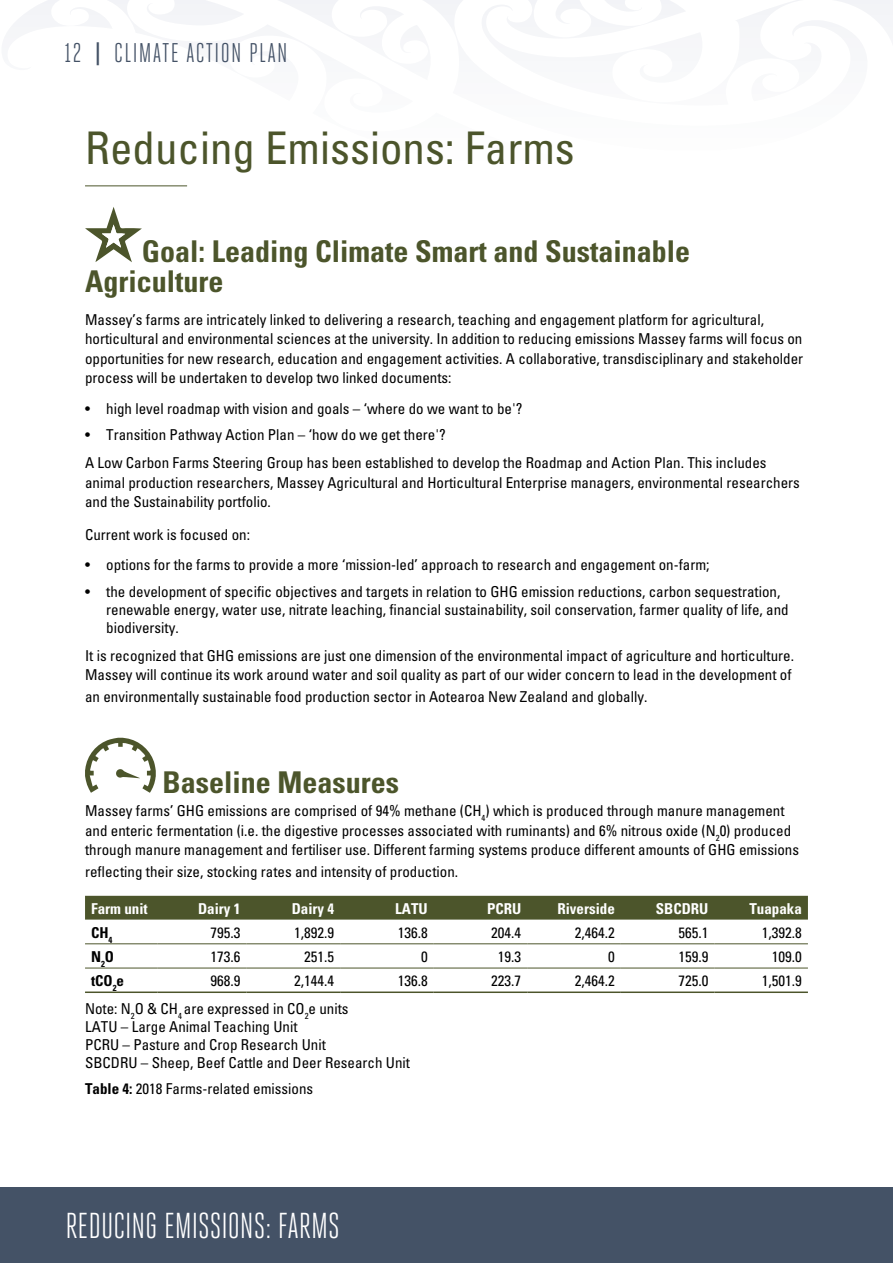
<style>
.page{position:relative;width:893px;height:1263px;background:#fff}
.page>*{position:absolute;margin:0;border:0;box-sizing:border-box;transform-origin:0 0}
.Title_Heading_Spans{font:45px "Univers Condensed Macron";color:#4c552b}
.t1{font:36px "Heroic Condensed";color:#fff}
.Body{font:30px/30px "Univers Condensed Bold Macron";color:#4c552b}
.Body_SubHeading{font:30px "Univers Condensed Bold Macron";color:#4c552b}
.t2{font:27px "Heroic Condensed";letter-spacing:.05em;color:#445266}
.Body-2{font:15px/19.5px "Univers Condensed Macron";color:#000}
.Body_Bullet{font:15px/18px "Univers Condensed Macron";color:#000}
.t3{font:15px "Univers Condensed Bold Macron";color:#fff}
.t4{font:15px "Univers Condensed Bold Macron";color:#000}
.s1{font-weight:800}
.s2{font-family:"Univers Condensed Bold Macron"}
</style>
<div class="page">
<div style="left:0;top:1187px;width:893px;height:76px;background:#445266"></div>
<hr style="left:85px;top:185px;width:102px;height:1px;background:#4c552b">
<svg style="left:85px;top:207px;width:57px;height:55px"></svg>
<svg style="left:85px;top:738px;width:71px;height:55px"></svg>
<div style="left:85px;top:896px;width:723px;height:23px;background:#4c552b"></div>
<hr style="left:85px;top:943px;width:72px;height:1px;background:#4c552b">
<hr style="left:157px;top:943px;width:90px;height:1px;background:#4c552b">
<hr style="left:247px;top:943px;width:93px;height:1px;background:#4c552b">
<hr style="left:340px;top:943px;width:94px;height:1px;background:#4c552b">
<hr style="left:434px;top:943px;width:93px;height:1px;background:#4c552b">
<hr style="left:527px;top:943px;width:94px;height:1px;background:#4c552b">
<hr style="left:621px;top:943px;width:93px;height:1px;background:#4c552b">
<hr style="left:714px;top:943px;width:94px;height:1px;background:#4c552b">
<hr style="left:85px;top:968px;width:72px;height:1px;background:#4c552b">
<hr style="left:157px;top:968px;width:90px;height:1px;background:#4c552b">
<hr style="left:247px;top:968px;width:93px;height:1px;background:#4c552b">
<hr style="left:340px;top:968px;width:94px;height:1px;background:#4c552b">
<hr style="left:434px;top:968px;width:93px;height:1px;background:#4c552b">
<hr style="left:527px;top:968px;width:94px;height:1px;background:#4c552b">
<hr style="left:621px;top:968px;width:93px;height:1px;background:#4c552b">
<hr style="left:714px;top:968px;width:94px;height:1px;background:#4c552b">
<hr style="left:85px;top:991px;width:72px;height:2px;background:#4c552b">
<hr style="left:157px;top:991px;width:90px;height:2px;background:#4c552b">
<hr style="left:247px;top:991px;width:93px;height:2px;background:#4c552b">
<hr style="left:340px;top:991px;width:94px;height:2px;background:#4c552b">
<hr style="left:434px;top:991px;width:93px;height:2px;background:#4c552b">
<hr style="left:527px;top:991px;width:94px;height:2px;background:#4c552b">
<hr style="left:621px;top:991px;width:93px;height:2px;background:#4c552b">
<hr style="left:714px;top:991px;width:94px;height:2px;background:#4c552b">
<svg style="left:878px;top:0;width:15px;height:27px"></svg>
<svg style="left:12px;top:0;width:231px;height:27px"></svg>
<svg style="left:265px;top:0;width:613px;height:27px"></svg>
<h3 class="t2" style="left:65px;top:37px;width:225px">12 <span class="s1">|</span> CLIMATE ACTION PLAN</h3>
<p class="Title_Heading_Spans" style="left:85px;top:120px;width:491px">Reducing Emissions: Farms</p>
<p class="Body" style="left:85px;top:236px;width:607px;text-indent:57px">Goal: Leading Climate Smart and Sustainable<br>Agriculture</p>
<p class="Body-2" style="left:85px;top:309px;width:720px">Massey’s farms are intricately linked to delivering a research, teaching and engagement platform for agricultural, horticultural and environmental sciences at the university. In addition to reducing emissions Massey farms will focus on opportunities for new research, education and engagement activities. A collaborative, transdisciplinary and stakeholder process will be undertaken to develop two linked documents:</p>
<p class="Body_Bullet" style="left:85px;top:399px;width:439px">• high level roadmap with vision and goals – ‘where do we want to be'?</p>
<p class="Body_Bullet" style="left:85px;top:426px;width:362px">• Transition Pathway Action Plan – ‘how do we get there'?</p>
<p class="Body-2" style="left:85px;top:453px;width:716px">A Low Carbon Farms Steering Group has been established to develop the Roadmap and Action Plan. This includes animal production researchers, Massey Agricultural and Horticultural Enterprise managers, environmental researchers and the Sustainability portfolio.</p>
<p class="Body-2" style="left:85px;top:524px;width:166px">Current work is focused on:</p>
<p class="Body_Bullet" style="left:85px;top:556px;width:626px">• options for the farms to provide a more ‘mission-led’ approach to research and engagement on-farm;</p>
<p class="Body_Bullet" style="left:106px;top:582px;width:684px;text-indent:-21px">• the development of specific objectives and targets in relation to GHG emission reductions, carbon sequestration, renewable energy, water use, nitrate leaching, financial sustainability, soil conservation, farmer quality of life, and biodiversity.</p>
<p class="Body-2" style="left:85px;top:645px;width:711px">It is recognized that GHG emissions are just one dimension of the environmental impact of agriculture and horticulture.<br>Massey will continue its work around water and soil quality as part of our wider concern to lead in the development of</p>
<p class="Body-2" style="left:85px;top:686px;width:564px">an environmentally sustainable food production sector in Aotearoa New Zealand and globally.</p>
<p class="Body_SubHeading" style="left:162px;top:764px;width:238px">Baseline Measures</p>
<p class="Body-2" style="left:85px;top:801px;width:716px">Massey farms’ GHG emissions are comprised of 94% methane (CH<sub>4</sub>) which is produced through manure management and enteric fermentation (i.e. the digestive processes associated with ruminants) and 6% nitrous oxide (N<sub>2</sub>0) produced through manure management and fertiliser use. Different farming systems produce different amounts of GHG emissions</p>
<p class="Body-2" style="left:85px;top:861px;width:375px">reflecting their size, stocking rates and intensity of production.</p>
<p class="t3" style="left:91px;top:899px;width:58px">Farm unit</p>
<p class="t3" style="left:198px;top:899px;width:44px">Dairy 1</p>
<p class="t3" style="left:292px;top:899px;width:44px">Dairy 4</p>
<p class="t3" style="left:395px;top:899px;width:34px">LATU</p>
<p class="t3" style="left:487px;top:899px;width:36px">PCRU</p>
<p class="t3" style="left:557px;top:899px;width:59px">Riverside</p>
<p class="t3" style="left:656px;top:899px;width:54px">SBCDRU</p>
<p class="t3" style="left:749px;top:899px;width:54px">Tuapaka</p>
<p class="t4" style="left:91px;top:923px;width:23px">CH<sub>4</sub></p>
<p class="Body-2" style="left:211px;top:922px;width:31px">795.3</p>
<p class="Body-2" style="left:294px;top:922px;width:41px">1,892.9</p>
<p class="Body-2" style="left:398px;top:922px;width:31px">136.8</p>
<p class="Body-2" style="left:491px;top:922px;width:31px">204.4</p>
<p class="Body-2" style="left:575px;top:922px;width:41px">2,464.2</p>
<p class="Body-2" style="left:678px;top:922px;width:31px">565.1</p>
<p class="Body-2" style="left:762px;top:922px;width:41px">1,392.8</p>
<p class="t4" style="left:91px;top:947px;width:25px">N<sub>2</sub>O</p>
<p class="Body-2" style="left:211px;top:946px;width:31px">173.6</p>
<p class="Body-2" style="left:304px;top:946px;width:31px">251.5</p>
<p class="Body-2" style="left:421px;top:946px;width:8px">0</p>
<p class="Body-2" style="left:498px;top:946px;width:25px">19.3</p>
<p class="Body-2" style="left:608px;top:946px;width:8px">0</p>
<p class="Body-2" style="left:678px;top:946px;width:31px">159.9</p>
<p class="Body-2" style="left:772px;top:946px;width:31px">109.0</p>
<p class="t4" style="left:91px;top:971px;width:35px">tCO<sub>2</sub>e</p>
<p class="Body-2" style="left:211px;top:971px;width:31px">968.9</p>
<p class="Body-2" style="left:294px;top:971px;width:41px">2,144.4</p>
<p class="Body-2" style="left:398px;top:971px;width:31px">136.8</p>
<p class="Body-2" style="left:491px;top:971px;width:31px">223.7</p>
<p class="Body-2" style="left:575px;top:971px;width:41px">2,464.2</p>
<p class="Body-2" style="left:678px;top:971px;width:31px">725.0</p>
<p class="Body-2" style="left:762px;top:971px;width:41px">1,501.9</p>
<p class="Body-2" style="left:85px;top:998px;width:265px">Note: N<sub>2</sub>O &amp; CH<sub>4</sub> are expressed in CO<sub>2</sub>e units</p>
<p class="Body-2" style="left:85px;top:1016px;width:214px">LATU – Large Animal Teaching Unit</p>
<p class="Body-2" style="left:85px;top:1034px;width:242px">PCRU – Pasture and Crop Research Unit</p>
<p class="Body-2" style="left:85px;top:1052px;width:326px">SBCDRU – Sheep, Beef Cattle and Deer Research Unit</p>
<p class="Body-2" style="left:85px;top:1078px;width:230px"><span class="s2">Table 4:</span> 2018 Farms-related emissions</p>
<p class="t1" style="left:65px;top:1206px;width:276px">REDUCING EMISSIONS: FARMS</p>
</div>
